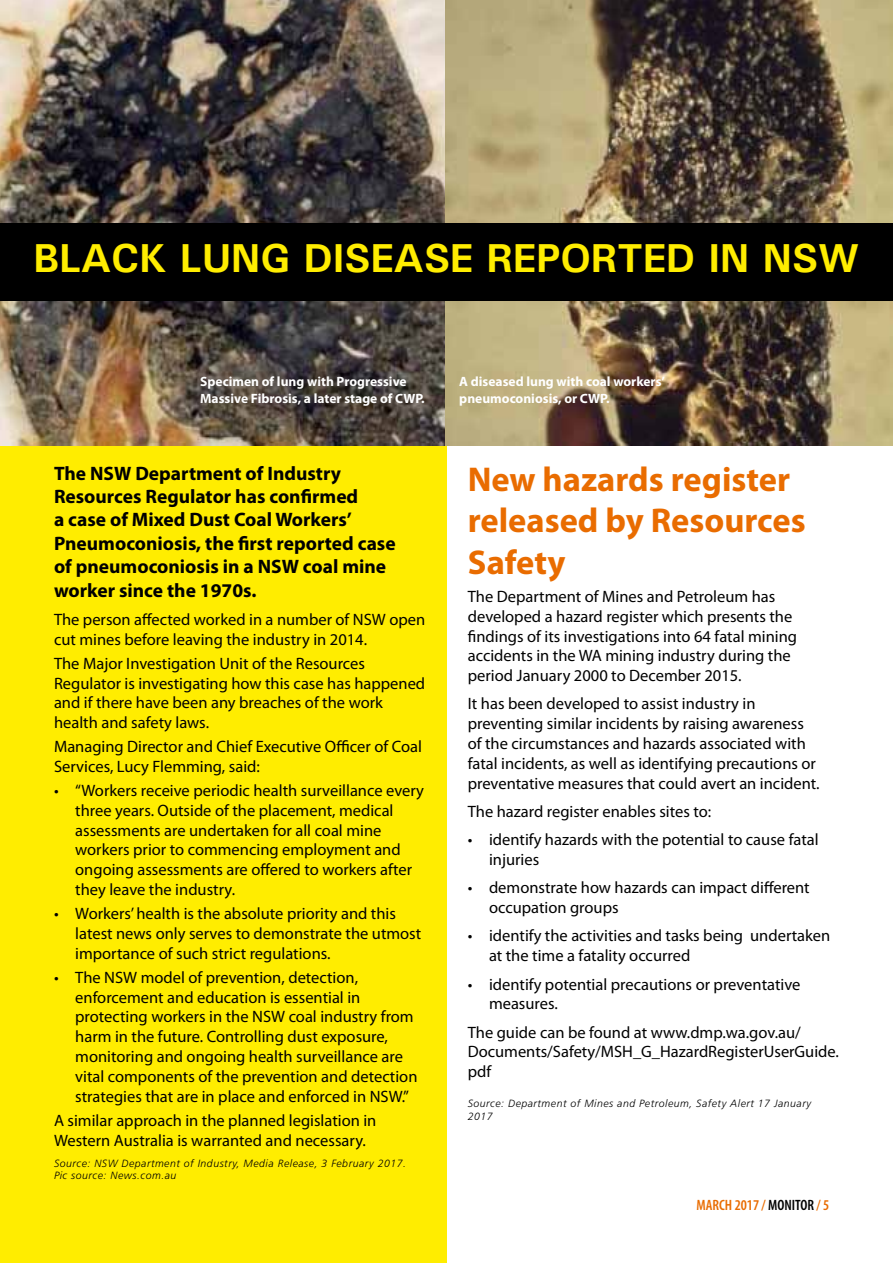
<style>
.page{position:relative;width:893px;height:1263px;background:#fff}
.page>*{position:absolute;margin:0;border:0;box-sizing:border-box;transform-origin:0 0}
.t1{font:700 40.5px "Utah";color:#ffed00}
.t2{font:700 34.5px/41.4px "Myriad Pro";color:#e96c00}
.t3{font:700 19.5px/23.4px "Myriad Pro";color:#000}
.t4{font:16.5px/19.8px "Myriad Pro";color:#000}
.t5{font:600 condensed 15px "Myriad Pro";color:#e96c00}
.t6{font:700 13.5px/16.2px "Myriad Pro";color:#fff}
.t7{font:italic 300 10.5px/12.6px "Frutiger";letter-spacing:.05em;color:#000}
.s1{color:#000}
</style>
<div class="page">
<div style="left:0;top:441px;width:446px;height:822px;background:#ffed00"></div>
<img style="left:0;top:0;width:893px;height:445px">
<div style="left:0;top:223px;width:893px;height:78px;background:#000"></div>
<h1 class="t1" style="left:34px;top:234px;width:826px">BLACK LUNG DISEASE REPORTED IN NSW</h1>
<p class="t6" style="left:200px;top:373px;width:226px">Specimen of lung with Progressive<br>Massive Fibrosis, a later stage of CWP.</p>
<p class="t6" style="left:459px;top:373px;width:207px">A diseased lung with coal workers’ pneumoconiosis, or CWP.</p>
<p class="t3" style="left:54px;top:461px;width:343px">The NSW Department of Industry Resources Regulator has confirmed<br>a case of Mixed Dust Coal Workers’ Pneumoconiosis, the first reported case of pneumoconiosis in a NSW coal mine worker since the 1970s.</p>
<p class="t4" style="left:54px;top:609px;width:373px">The person affected worked in a number of NSW open cut mines before leaving the industry in 2014.</p>
<p class="t4" style="left:54px;top:653px;width:373px">The Major Investigation Unit of the Resources Regulator is investigating how this case has happened and if there have been any breaches of the work health and safety laws.</p>
<p class="t4" style="left:54px;top:736px;width:369px">Managing Director and Chief Executive Officer of Coal<br>Services, Lucy Flemming, said:</p>
<p class="t4" style="left:75px;top:780px;width:350px;text-indent:-21px">• “Workers receive periodic health surveillance every three years. Outside of the placement, medical assessments are undertaken for all coal mine workers prior to commencing employment and ongoing assessments are offered to workers after they leave the industry.</p>
<p class="t4" style="left:75px;top:903px;width:348px;text-indent:-21px">• Workers’ health is the absolute priority and this latest news only serves to demonstrate the utmost importance of such strict regulations.</p>
<p class="t4" style="left:75px;top:967px;width:344px;text-indent:-21px">• The NSW model of prevention, detection, enforcement and education is essential in protecting workers in the NSW coal industry from harm in the future. Controlling dust exposure, monitoring and ongoing health surveillance are vital components of the prevention and detection strategies that are in place and enforced in NSW.”</p>
<p class="t4" style="left:54px;top:1110px;width:324px">A similar approach in the planned legislation in<br>Western Australia is warranted and necessary.</p>
<p class="t7" style="left:54px;top:1156px;width:354px">Source: NSW Department of Industry, Media Release, 3 February 2017.<br>Pic source: News.com.au</p>
<h2 class="t2" style="left:468px;top:457px;width:339px">New hazards register released by Resources<br>Safety</h2>
<p class="t4" style="left:468px;top:586px;width:331px">The Department of Mines and Petroleum has developed a hazard register which presents the findings of its investigations into 64 fatal mining accidents in the WA mining industry during the period January 2000 to December 2015.</p>
<p class="t4" style="left:468px;top:694px;width:353px">It has been developed to assist industry in preventing similar incidents by raising awareness of the circumstances and hazards associated with fatal incidents, as well as identifying precautions or preventative measures that could avert an incident.</p>
<p class="t4" style="left:468px;top:801px;width:245px">The hazard register enables sites to:</p>
<p class="t4" style="left:489px;top:829px;width:331px;text-indent:-21px">• identify hazards with the potential to cause fatal injuries</p>
<p class="t4" style="left:489px;top:878px;width:322px;text-indent:-21px">• demonstrate how hazards can impact different occupation groups</p>
<p class="t4" style="left:489px;top:926px;width:343px;text-indent:-21px">• identify the activities and tasks being undertaken at the time a fatality occurred</p>
<p class="t4" style="left:489px;top:974px;width:313px;text-indent:-21px">• identify potential precautions or preventative measures.</p>
<p class="t4" style="left:468px;top:1022px;width:373px">The guide can be found at www.dmp.wa.gov.au/<br>Documents/Safety/MSH_G_HazardRegisterUserGuide. pdf</p>
<p class="t7" style="left:468px;top:1097px;width:345px">Source: Department of Mines and Petroleum, Safety Alert 17 January<br>2017</p>
<p class="t5" style="left:697px;top:1197px;width:134px">MARCH 2017 / <span class="s1">MONITOR</span> / 5</p>
</div>
